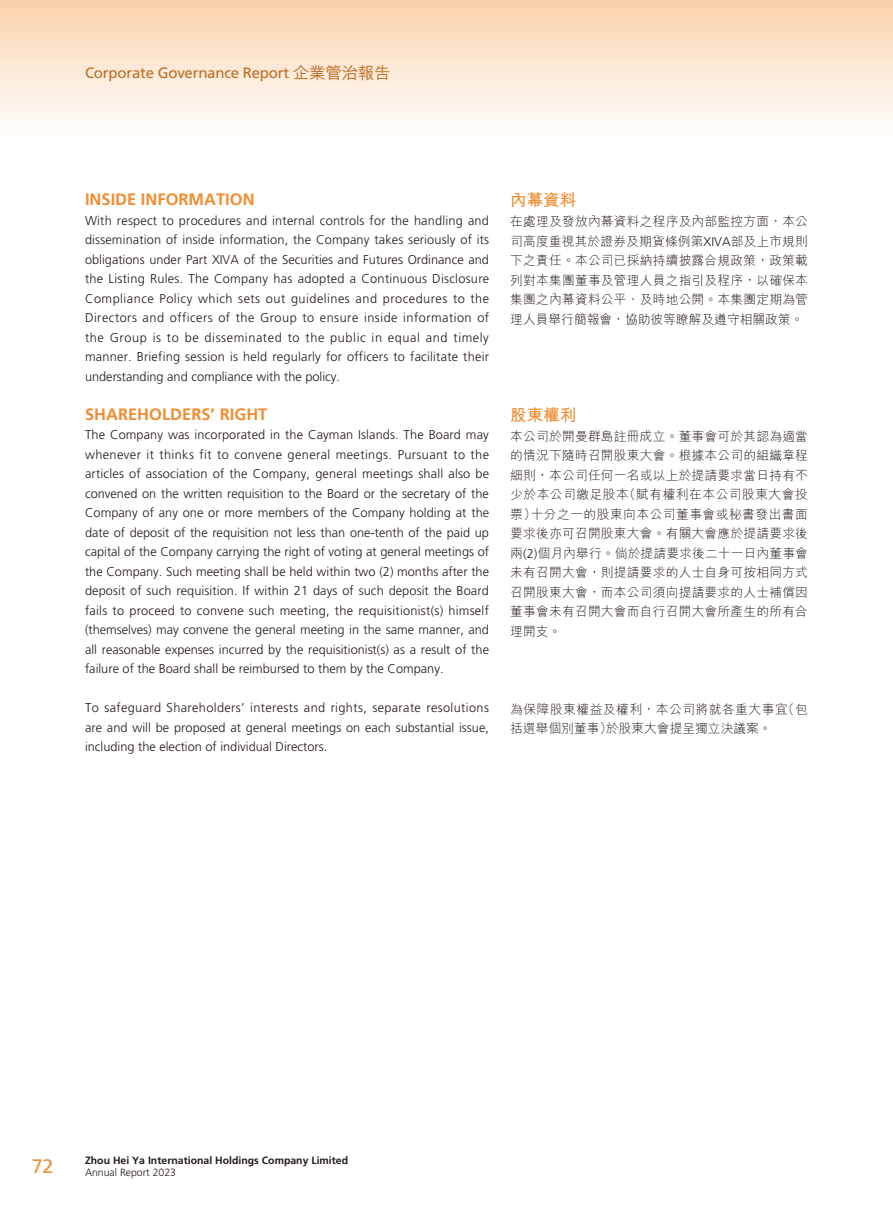
<style>
.page{position:relative;width:893px;height:1212px;background:#fff}
.page>*{position:absolute;margin:0;border:0;box-sizing:border-box;transform-origin:0 0}
.t1{font:19.5px "Frutiger LT Std";color:#f18c30}
.t2{font:700 16.5px "Frutiger LT Std";color:#f18c30}
.t3{font:700 16.5px "M Hei HK";color:#f18c30}
.t4{font:15px "Frutiger LT Std";letter-spacing:-.015em;color:#be6e23}
.t5{font:300 12.75px/19.5px "Frutiger LT Std";color:#231916;text-align:justify}
.t6{font:300 12.75px/19.5px "M Hei HK";letter-spacing:.015em;color:#231916;text-align:justify}
.t7{font:300 12.75px/19.5px "M Hei HK";letter-spacing:.04em;color:#231916}
.t8{font:700 10.5px "Frutiger LT Std";color:#231916}
.t9{font:300 10.5px "Frutiger LT Std";color:#231916}
.s1{font-family:"M Hei HK";font-weight:500;font-size:16.5px}
.s2{font-family:"Frutiger LT Std"}
</style>
<div class="page">
<div style="left:0;top:0;width:893px;height:170px;background:linear-gradient(to bottom,#fad3af,#fff)"></div>
<p class="t4" style="left:85px;top:64px;width:307px">Corporate Governance Report <span class="s1">企業管治報告</span></p>
<p class="t2" style="left:85px;top:190px;width:171px">INSIDE INFORMATION</p>
<p class="t5" style="left:85px;top:211px;width:406px">With respect to procedures and internal controls for the handling and dissemination of inside information, the Company takes seriously of its obligations under Part XIVA of the Securities and Futures Ordinance and the Listing Rules. The Company has adopted a Continuous Disclosure Compliance Policy which sets out guidelines and procedures to the Directors and officers of the Group to ensure inside information of the Group is to be disseminated to the public in equal and timely manner. Briefing session is held regularly for officers to facilitate their understanding and compliance with the policy.</p>
<p class="t2" style="left:85px;top:404px;width:184px">SHAREHOLDERS’ RIGHT</p>
<p class="t5" style="left:85px;top:425px;width:406px">The Company was incorporated in the Cayman Islands. The Board may whenever it thinks fit to convene general meetings. Pursuant to the articles of association of the Company, general meetings shall also be convened on the written requisition to the Board or the secretary of the Company of any one or more members of the Company holding at the date of deposit of the requisition not less than one-tenth of the paid up capital of the Company carrying the right of voting at general meetings of the Company. Such meeting shall be held within two (2) months after the deposit of such requisition. If within 21 days of such deposit the Board fails to proceed to convene such meeting, the requisitionist(s) himself (themselves) may convene the general meeting in the same manner, and all reasonable expenses incurred by the requisitionist(s) as a result of the failure of the Board shall be reimbursed to them by the Company.</p>
<p class="t5" style="left:85px;top:698px;width:406px">To safeguard Shareholders’ interests and rights, separate resolutions are and will be proposed at general meetings on each substantial issue, including the election of individual Directors.</p>
<p class="t3" style="left:510px;top:188px;width:67px">內幕資料</p>
<p class="t6" style="left:510px;top:211px;width:299px">在處理及發放內幕資料之程序及內部監控方面，本公司高度重視其於證券及期貨條例第<span class="s2">XIVA</span>部及上市規則下之責任。本公司已採納持續披露合規政策，政策載列對本集團董事及管理人員之指引及程序，以確保本集團之內幕資料公平、及時地公開。本集團定期為管理人員舉行簡報會，協助彼等瞭解及遵守相關政策。</p>
<p class="t3" style="left:510px;top:403px;width:67px">股東權利</p>
<p class="t6" style="left:510px;top:426px;width:299px">本公司於開曼群島註冊成立。董事會可於其認為適當的情況下隨時召開股東大會。根據本公司的組織章程細則，本公司任何一名或以上於提請要求當日持有不少於本公司繳足股本（賦有權利在本公司股東大會投票）十分之一的股東向本公司董事會或秘書發出書面要求後亦可召開股東大會。有關大會應於提請要求後兩<span class="s2">(2)</span>個月內舉行。倘於提請要求後二十一日內董事會未有召開大會，則提請要求的人士自身可按相同方式召開股東大會，而本公司須向提請要求的人士補償因董事會未有召開大會而自行召開大會所產生的所有合理開支。</p>
<p class="t7" style="left:510px;top:699px;width:299px">為保障股東權益及權利，本公司將就各重大事宜（包括選舉個別董事）於股東大會提呈獨立決議案。</p>
<h1 class="t1" style="left:32px;top:1155px;width:23px">72</h1>
<p class="t8" style="left:85px;top:1154px;width:265px">Zhou Hei Ya International Holdings Company Limited</p>
<p class="t9" style="left:85px;top:1166px;width:93px">Annual Report 2023</p>
</div>
